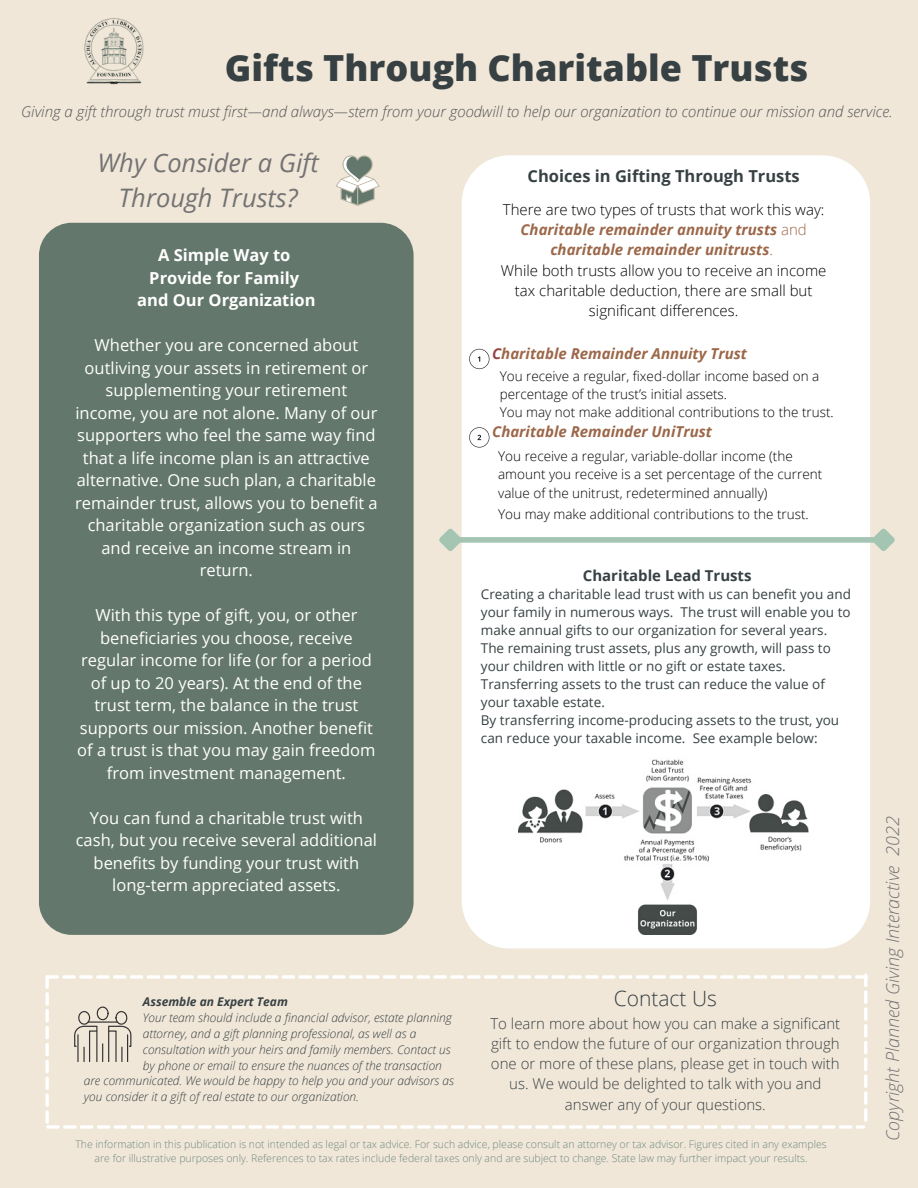
<style>
.page{position:relative;width:918px;height:1188px;background:#f1e7d9}
.page>*{position:absolute;margin:0;border:0;box-sizing:border-box;transform-origin:0 0}
.t1{font:800 36px "Open Sans";color:#374143}
.t2{font:italic 25.5px/34.8px "Open Sans";color:#737373;text-align:center}
.t3{font:300 21px "Open Sans";color:#374143}
.t4{font:italic 300 18px "Open Sans";color:#737373}
.t5{font:16.5px/22.5px "Open Sans";color:#fff;text-align:center}
.t6{font:700 16.5px "Open Sans";color:#fff}
.t7{font:700 16.5px "Open Sans";color:#374143}
.t8{font:300 15px/20.2px "Open Sans";color:#374143;text-align:center}
.t9{font:italic 700 15px/20.2px "Open Sans";color:#9c6749;text-align:center}
.t10{font:italic 300 15px "Open Sans";color:#545454}
.t11{font:300 15px/20.2px "Open Sans";color:#000;text-align:center}
.t12{font:700 15px "Open Sans";color:#374143}
.t13{font:13.5px/18px "Open Sans";color:#374143}
.t14{font:300 13.5px/18.9px "Open Sans";color:#000}
.t15{font:italic 300 12px/16px "Open Sans";color:#374143}
.t16{font:italic 700 12px "Open Sans";color:#374143}
.t17{font:300 10.5px/14px "Open Sans";color:#6c887c;text-align:center}
.s1{font-weight:300;font-style:normal;color:#000}
.s2{font-weight:300;font-style:normal}
.s3{color:#974546}
</style>
<div class="page">
<div style="left:462px;top:155px;width:408px;height:793px;background:#fff;border-radius:48px"></div>
<svg style="left:336px;top:155px;width:44px;height:51px"></svg>
<div style="left:39px;top:223px;width:375px;height:712px;background:#63776c;border-radius:33px"></div>
<div style="left:459px;top:537px;width:416px;height:6px;background:#a5c5b3"></div>
<svg style="left:867px;top:528px;width:28px;height:23px"></svg>
<svg style="left:439px;top:528px;width:28px;height:23px"></svg>
<svg style="left:469px;top:349px;width:20px;height:20px"></svg>
<svg style="left:469px;top:427px;width:20px;height:21px"></svg>
<img style="left:518px;top:759px;width:291px;height:176px">
<svg style="left:45px;top:974px;width:823px;height:155px"></svg>
<img style="left:84px;top:18px;width:60px;height:67px">
<p class="t1" style="left:225px;top:42px;width:585px">Gifts Through Charitable Trusts</p>
<p class="t10" style="left:21px;top:101px;width:873px">Giving a gift through trust must first—and always—stem from your goodwill to help our organization to continue our mission and service.</p>
<p class="t2" style="left:98px;top:145px;width:223px">Why Consider a Gift<br>Through Trusts?</p>
<p class="t6" style="left:158px;top:243px;width:134px">A Simple Way to</p>
<p class="t6" style="left:149px;top:266px;width:151px">Provide for Family</p>
<p class="t6" style="left:137px;top:288px;width:180px">and Our Organization</p>
<p class="t5" style="left:75px;top:333px;width:304px">Whether you are concerned about outliving your assets in retirement or supplementing your retirement income, you are not alone. Many of our supporters who feel the same way find that a life income plan is an attractive alternative. One such plan, a charitable remainder trust, allows you to benefit a charitable organization such as ours and receive an income stream in return.</p>
<p class="t5" style="left:77px;top:603px;width:300px">With this type of gift, you, or other beneficiaries you choose, receive regular income for life (or for a period of up to 20 years). At the end of the trust term, the balance in the trust supports our mission. Another benefit of a trust is that you may gain freedom from investment management.</p>
<p class="t5" style="left:76px;top:806px;width:303px">You can fund a charitable trust with cash, but you receive several additional benefits by funding your trust with long-term appreciated assets.</p>
<p class="t7" style="left:528px;top:165px;width:274px">Choices in Gifting Through Trusts</p>
<p class="t9" style="left:503px;top:199px;width:323px"><span class="s1">There are two types of trusts that work this way:<br></span>Charitable remainder annuity trusts <span class="s2">and </span>charitable remainder unitrusts<span class="s2">.</span></p>
<p class="t11" style="left:501px;top:260px;width:327px">While both trusts allow you to receive an income tax charitable deduction, there are small but significant differences.</p>
<p class="t9" style="left:492px;top:343px;width:256px"><span class="s3">C</span>haritable Remainder Annuity Trust</p>
<p class="t14" style="left:500px;top:367px;width:321px;line-height:18px">You receive a regular, fixed-dollar income based on a percentage of the trust’s initial assets.</p>
<p class="t14" style="left:500px;top:402px;width:336px">You may not make additional contributions to the trust.</p>
<p class="t9" style="left:492px;top:421px;width:221px">Charitable Remainder UniTrust</p>
<p class="t14" style="left:498px;top:446px;width:326px">You receive a regular, variable-dollar income (the amount you receive is a set percentage of the current value of the unitrust, redetermined annually)</p>
<p class="t14" style="left:498px;top:504px;width:312px">You may make additional contributions to the trust.</p>
<p class="t12" style="left:583px;top:565px;width:170px">Charitable Lead Trusts</p>
<p class="t13" style="left:481px;top:585px;width:372px;text-align:justify">Creating a charitable lead trust with us can benefit you and your family in numerous ways. The trust will enable you to make annual gifts to our organization for several years.</p>
<p class="t13" style="left:481px;top:639px;width:351px">The remaining trust assets, plus any growth, will pass to your children with little or no gift or estate taxes.</p>
<p class="t13" style="left:481px;top:675px;width:345px">Transferring assets to the trust can reduce the value of your taxable estate.</p>
<p class="t13" style="left:481px;top:711px;width:360px">By transferring income-producing assets to the trust, you can reduce your taxable income. See example below:</p>
<p class="t16" style="left:143px;top:993px;width:147px">Assemble an Expert Team</p>
<p class="t15" style="left:143px;top:1009px;width:311px">Your team should include a financial advisor, estate planning attorney, and a gift planning professional, as well as a consultation with your heirs and family members. Contact us by phone or email to ensure the nuances of the transaction</p>
<p class="t15" style="left:84px;top:1072px;width:372px">are communicated. We would be happy to help you and your advisors as</p>
<p class="t15" style="left:84px;top:1088px;width:277px">you consider it a gift of real estate to our organization.</p>
<p class="t3" style="left:614px;top:984px;width:105px">Contact Us</p>
<p class="t8" style="left:490px;top:1013px;width:351px">To learn more about how you can make a significant gift to endow the future of our organization through one or more of these plans, please get in touch with us. We would be delighted to talk with you and answer any of your questions.</p>
<p class="t17" style="left:75px;top:1137px;width:753px">The information in this publication is not intended as legal or tax advice. For such advice, please consult an attorney or tax advisor. Figures cited in any examples are for illustrative purposes only. References to tax rates include federal taxes only and are subject to change. State law may further impact your results.</p>
<p class="t4" style="left:880px;top:1141px;width:326px;rotate:-90deg">Copyright Planned Giving Interactive 2022</p>
</div>
